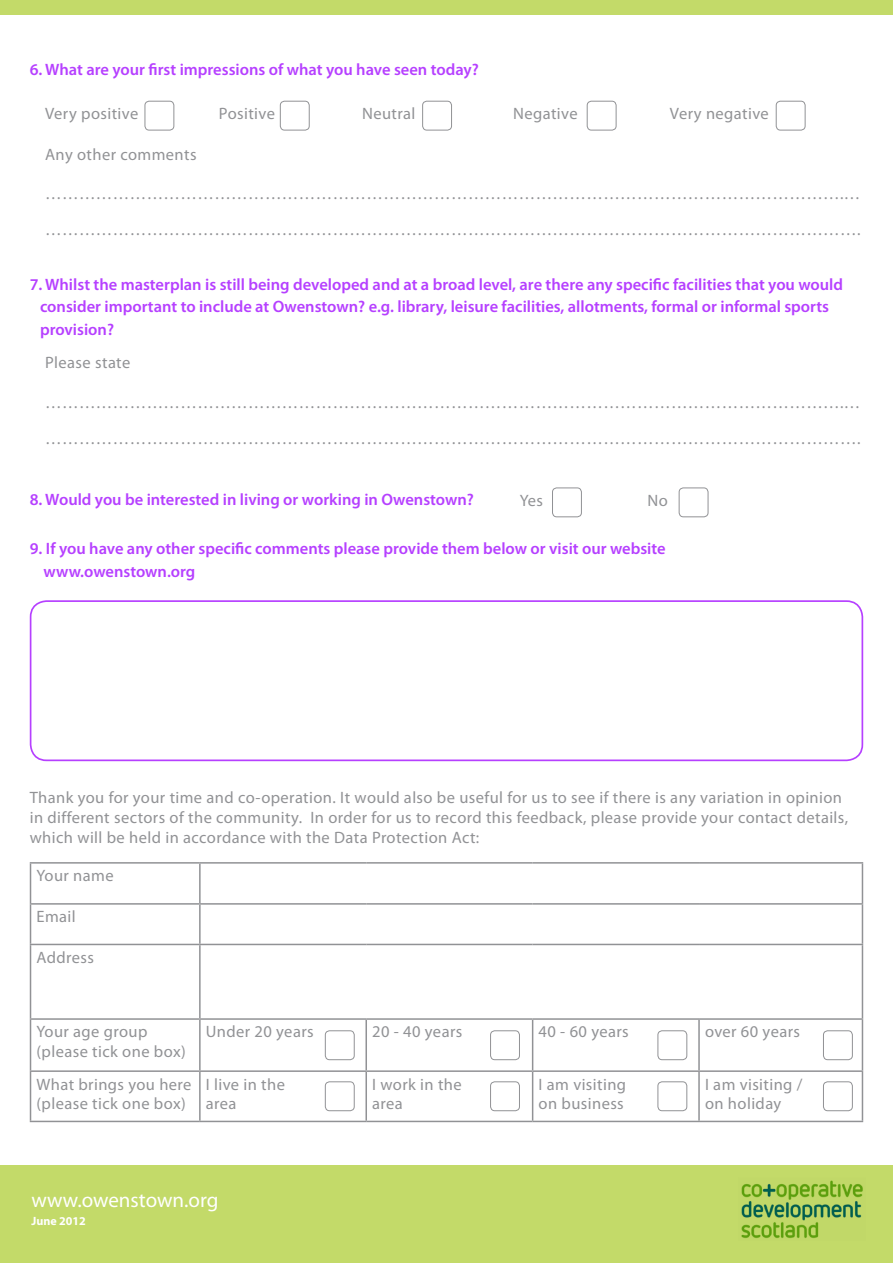
<style>
.page{position:relative;width:893px;height:1263px;background:#fff}
.page>*{position:absolute;margin:0;border:0;box-sizing:border-box;transform-origin:0 0}
.t1{font:21px "Myriad Pro";color:#fff}
.t2{font:16.5px/19.8px "Myriad Pro";letter-spacing:.025em;color:#919295}
.HEADING_SUB_TITLE{font:600 16.5px/22.5px "Myriad Pro";color:#b640ff}
.HEADING_TITLE{font:700 12px "Myriad Pro";color:#fff}
</style>
<div class="page">
<div style="left:0;top:0;width:893px;height:15px;background:#c3da69"></div>
<div style="left:30px;top:600px;width:833px;height:161px;border:2px solid #b640ff;border-radius:16px"></div>
<hr style="left:30px;top:862px;width:170px;height:2px;background:#919295">
<hr style="left:30px;top:864px;width:1px;height:39px;background:#919295">
<hr style="left:200px;top:862px;width:166px;height:2px;background:#919295">
<hr style="left:199px;top:864px;width:2px;height:39px;background:#919295">
<hr style="left:366px;top:862px;width:167px;height:2px;background:#919295">
<hr style="left:533px;top:862px;width:166px;height:2px;background:#919295">
<hr style="left:699px;top:862px;width:164px;height:2px;background:#919295">
<hr style="left:862px;top:864px;width:1px;height:39px;background:#919295">
<hr style="left:30px;top:903px;width:170px;height:2px;background:#919295">
<hr style="left:30px;top:905px;width:1px;height:39px;background:#919295">
<hr style="left:200px;top:903px;width:166px;height:2px;background:#919295">
<hr style="left:199px;top:905px;width:2px;height:39px;background:#919295">
<hr style="left:366px;top:903px;width:167px;height:2px;background:#919295">
<hr style="left:533px;top:903px;width:166px;height:2px;background:#919295">
<hr style="left:699px;top:903px;width:164px;height:2px;background:#919295">
<hr style="left:862px;top:905px;width:1px;height:39px;background:#919295">
<hr style="left:30px;top:944px;width:170px;height:1px;background:#919295">
<hr style="left:30px;top:945px;width:1px;height:73px;background:#919295">
<hr style="left:200px;top:944px;width:166px;height:1px;background:#919295">
<hr style="left:199px;top:945px;width:2px;height:73px;background:#919295">
<hr style="left:366px;top:944px;width:167px;height:1px;background:#919295">
<hr style="left:533px;top:944px;width:166px;height:1px;background:#919295">
<hr style="left:699px;top:944px;width:164px;height:1px;background:#919295">
<hr style="left:862px;top:945px;width:1px;height:73px;background:#919295">
<hr style="left:30px;top:1018px;width:170px;height:2px;background:#919295">
<hr style="left:30px;top:1020px;width:1px;height:50px;background:#919295">
<hr style="left:200px;top:1018px;width:166px;height:2px;background:#919295">
<hr style="left:199px;top:1020px;width:2px;height:50px;background:#919295">
<hr style="left:366px;top:1018px;width:167px;height:2px;background:#919295">
<hr style="left:365px;top:1020px;width:2px;height:50px;background:#919295">
<hr style="left:533px;top:1018px;width:166px;height:2px;background:#919295">
<hr style="left:532px;top:1020px;width:1px;height:50px;background:#919295">
<hr style="left:699px;top:1018px;width:164px;height:2px;background:#919295">
<hr style="left:698px;top:1020px;width:2px;height:50px;background:#919295">
<hr style="left:862px;top:1020px;width:1px;height:50px;background:#919295">
<hr style="left:30px;top:1070px;width:170px;height:2px;background:#919295">
<hr style="left:30px;top:1072px;width:1px;height:49px;background:#919295">
<hr style="left:200px;top:1070px;width:166px;height:2px;background:#919295">
<hr style="left:199px;top:1072px;width:2px;height:49px;background:#919295">
<hr style="left:366px;top:1070px;width:167px;height:2px;background:#919295">
<hr style="left:365px;top:1072px;width:2px;height:49px;background:#919295">
<hr style="left:533px;top:1070px;width:166px;height:2px;background:#919295">
<hr style="left:532px;top:1072px;width:1px;height:49px;background:#919295">
<hr style="left:699px;top:1070px;width:164px;height:2px;background:#919295">
<hr style="left:698px;top:1072px;width:2px;height:49px;background:#919295">
<hr style="left:862px;top:1072px;width:1px;height:49px;background:#919295">
<hr style="left:30px;top:1121px;width:170px;height:1px;background:#919295">
<hr style="left:200px;top:1121px;width:166px;height:1px;background:#919295">
<hr style="left:366px;top:1121px;width:167px;height:1px;background:#919295">
<hr style="left:533px;top:1121px;width:166px;height:1px;background:#919295">
<hr style="left:699px;top:1121px;width:164px;height:1px;background:#919295">
<div style="left:145px;top:101px;width:29px;height:29px;border:1px solid #919295;border-radius:4px"></div>
<div style="left:552px;top:487px;width:30px;height:30px;border:1px solid #919295;border-radius:4px"></div>
<div style="left:325px;top:1030px;width:30px;height:30px;border:1px solid #919295;border-radius:4px"></div>
<div style="left:325px;top:1081px;width:30px;height:30px;border:1px solid #919295;border-radius:4px"></div>
<div style="left:490px;top:1030px;width:30px;height:30px;border:1px solid #919295;border-radius:4px"></div>
<div style="left:490px;top:1081px;width:30px;height:30px;border:1px solid #919295;border-radius:4px"></div>
<div style="left:657px;top:1030px;width:30px;height:30px;border:1px solid #919295;border-radius:4px"></div>
<div style="left:657px;top:1081px;width:30px;height:30px;border:1px solid #919295;border-radius:4px"></div>
<div style="left:823px;top:1030px;width:30px;height:30px;border:1px solid #919295;border-radius:4px"></div>
<div style="left:823px;top:1081px;width:30px;height:30px;border:1px solid #919295;border-radius:4px"></div>
<div style="left:280px;top:101px;width:30px;height:29px;border:1px solid #919295;border-radius:4px"></div>
<div style="left:679px;top:487px;width:29px;height:30px;border:1px solid #919295;border-radius:4px"></div>
<div style="left:422px;top:101px;width:30px;height:29px;border:1px solid #919295;border-radius:4px"></div>
<div style="left:587px;top:101px;width:29px;height:29px;border:1px solid #919295;border-radius:4px"></div>
<div style="left:776px;top:101px;width:29px;height:29px;border:1px solid #919295;border-radius:4px"></div>
<div style="left:0;top:1165px;width:893px;height:98px;background:#c3da69"></div>
<img style="left:741px;top:1180px;width:122px;height:58px">
<p class="HEADING_SUB_TITLE" style="left:30px;top:58px;width:451px">6. What are your first impressions of what you have seen today?</p>
<p class="t2" style="left:45px;top:104px;width:95px">Very positive</p>
<p class="t2" style="left:219px;top:104px;width:58px">Positive</p>
<p class="t2" style="left:362px;top:104px;width:55px">Neutral</p>
<p class="t2" style="left:513px;top:104px;width:66px">Negative</p>
<p class="t2" style="left:670px;top:104px;width:100px">Very negative</p>
<p class="t2" style="left:45px;top:144px;width:153px">Any other comments</p>
<p class="t2" style="left:45px;top:175px;width:817px;line-height:36px">…………………………………………………………………………………………………………………………….… ……………………………………………………………………………………………………………………………….</p>
<p class="HEADING_SUB_TITLE" style="left:40px;top:273px;width:805px;text-indent:-10px">7. Whilst the masterplan is still being developed and at a broad level, are there any specific facilities that you would consider important to include at Owenstown? e.g. library, leisure facilities, allotments, formal or informal sports provision?</p>
<p class="t2" style="left:45px;top:353px;width:87px">Please state</p>
<p class="t2" style="left:45px;top:384px;width:817px;line-height:36px">…………………………………………………………………………………………………………………………….… ……………………………………………………………………………………………………………………………….</p>
<p class="HEADING_SUB_TITLE" style="left:30px;top:488px;width:446px">8. Would you be interested in living or working in Owenstown?</p>
<p class="HEADING_SUB_TITLE" style="left:30px;top:537px;width:637px">9. If you have any other specific comments please provide them below or visit our website</p>
<p class="HEADING_SUB_TITLE" style="left:43px;top:560px;width:153px">www.owenstown.org</p>
<p class="t2" style="left:520px;top:490px;width:25px">Yes</p>
<p class="t2" style="left:647px;top:490px;width:22px">No</p>
<p class="t2" style="left:30px;top:787px;width:820px">Thank you for your time and co-operation. It would also be useful for us to see if there is any variation in opinion in different sectors of the community. In order for us to record this feedback, please provide your contact details, which will be held in accordance with the Data Protection Act:</p>
<p class="t2" style="left:37px;top:865px;width:79px">Your name</p>
<p class="t2" style="left:37px;top:906px;width:41px">Email</p>
<p class="t2" style="left:37px;top:947px;width:59px">Address</p>
<p class="t2" style="left:37px;top:1022px;width:151px">Your age group (please tick one box)</p>
<p class="t2" style="left:206px;top:1022px;width:109px">Under 20 years</p>
<p class="t2" style="left:372px;top:1022px;width:92px">20 - 40 years</p>
<p class="t2" style="left:539px;top:1022px;width:92px">40 - 60 years</p>
<p class="t2" style="left:705px;top:1022px;width:97px">over 60 years</p>
<p class="t2" style="left:37px;top:1074px;width:157px">What brings you here</p>
<p class="t2" style="left:37px;top:1094px;width:151px">(please tick one box)</p>
<p class="t2" style="left:206px;top:1074px;width:81px">I live in the</p>
<p class="t2" style="left:206px;top:1094px;width:32px">area</p>
<p class="t2" style="left:372px;top:1074px;width:91px">I work in the</p>
<p class="t2" style="left:372px;top:1094px;width:32px">area</p>
<p class="t2" style="left:705px;top:1074px;width:99px">I am visiting /</p>
<p class="t2" style="left:705px;top:1094px;width:78px">on holiday</p>
<p class="t2" style="left:539px;top:1074px;width:89px">I am visiting</p>
<p class="t2" style="left:539px;top:1094px;width:87px">on business</p>
<p class="t1" style="left:31px;top:1187px;width:189px">www.owenstown.org</p>
<p class="HEADING_TITLE" style="left:31px;top:1213px;width:56px">June 2012</p>
</div>
